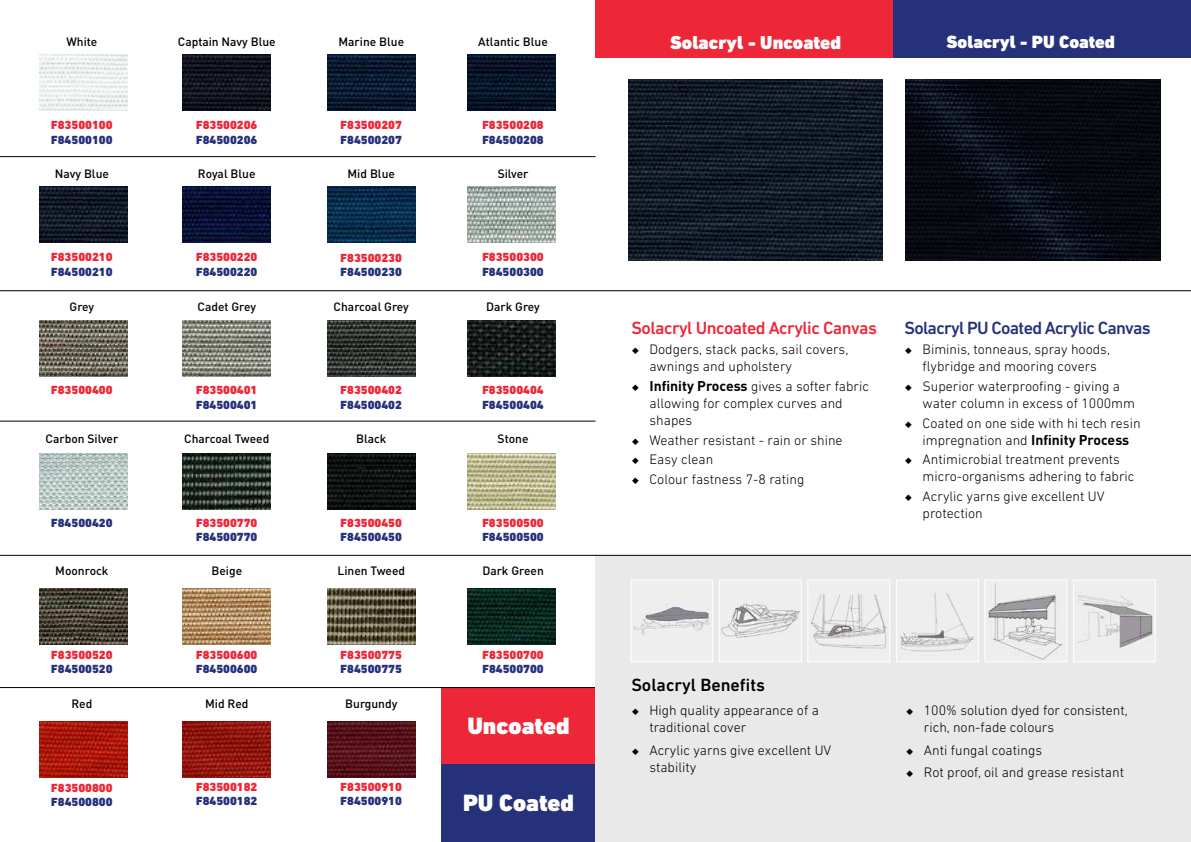
<style>
.page{position:relative;width:1191px;height:842px;background:#fff}
.page>*{position:absolute;margin:0;border:0;box-sizing:border-box;transform-origin:0 0}
.t1{font:900 24px "DIN Next LT Pro";color:#fff}
.t2{font:900 19px "DIN Next LT Pro";color:#fff}
.t3{font:500 18px "DIN Next LT Pro";letter-spacing:-.03em;color:#ed2738}
.t4{font:500 18px "DIN Next LT Pro";letter-spacing:-.04em;color:#25317b}
.t5{font:900 18px "DIN Next LT Pro";color:#fff}
.t6{font:500 18px "DIN Next LT Pro";color:#000}
.t7{font:300 14px/17px "DIN Next LT Pro";color:#000}
.t8{font:900 12px "DIN Next LT Pro";color:#ed2738}
.t9{font:900 12px "DIN Next LT Pro";color:#25317b}
.t10{font:500 12px "DIN";color:#000}
.s1{font-family:"DIN";font-weight:700}
</style>
<div class="page">
<div style="left:441px;top:688px;width:154px;height:77px;background:#ed2738"></div>
<div style="left:441px;top:765px;width:154px;height:77px;background:#25317b"></div>
<hr style="left:0;top:156px;width:595px;height:1px;background:#000">
<hr style="left:0;top:291px;width:1191px;height:1px;background:#000">
<hr style="left:0;top:421px;width:595px;height:1px;background:#000">
<hr style="left:0;top:687px;width:595px;height:1px;background:#000">
<div style="left:595px;top:555px;width:596px;height:287px;background:#e9e9e9"></div>
<div style="left:893px;top:0;width:298px;height:58px;background:#25317b"></div>
<div style="left:595px;top:0;width:298px;height:58px;background:#ed2738"></div>
<img style="left:632px;top:603px;width:78px;height:34px">
<div style="left:630px;top:579px;width:83px;height:83px;border:1px solid #fff"></div>
<img style="left:810px;top:592px;width:78px;height:57px">
<div style="left:807px;top:579px;width:83px;height:83px;border:1px solid #fff"></div>
<img style="left:898px;top:592px;width:76px;height:61px">
<div style="left:896px;top:579px;width:82px;height:83px;border:1px solid #fff"></div>
<img style="left:721px;top:602px;width:79px;height:37px">
<div style="left:719px;top:579px;width:83px;height:83px;border:1px solid #fff"></div>
<img style="left:1078px;top:595px;width:75px;height:53px">
<div style="left:1072px;top:579px;width:83px;height:83px;border:1px solid #fff"></div>
<img style="left:987px;top:583px;width:77px;height:77px">
<div style="left:984px;top:579px;width:83px;height:83px;border:1px solid #fff"></div>
<hr style="left:0;top:555px;width:1191px;height:1px;background:#000">
<img style="left:40px;top:55px;width:88px;height:56px">
<img style="left:183px;top:55px;width:88px;height:56px">
<img style="left:327px;top:55px;width:88px;height:56px">
<img style="left:468px;top:55px;width:88px;height:56px">
<img style="left:40px;top:186px;width:88px;height:56px">
<img style="left:183px;top:186px;width:88px;height:56px">
<img style="left:327px;top:186px;width:88px;height:56px">
<img style="left:468px;top:186px;width:88px;height:56px">
<img style="left:40px;top:320px;width:88px;height:56px">
<img style="left:183px;top:320px;width:88px;height:56px">
<img style="left:327px;top:320px;width:88px;height:56px">
<img style="left:468px;top:320px;width:88px;height:56px">
<img style="left:40px;top:454px;width:88px;height:56px">
<img style="left:183px;top:454px;width:88px;height:56px">
<img style="left:327px;top:454px;width:88px;height:56px">
<img style="left:468px;top:454px;width:88px;height:56px">
<img style="left:40px;top:588px;width:88px;height:56px">
<img style="left:183px;top:588px;width:88px;height:56px">
<img style="left:327px;top:588px;width:88px;height:56px">
<img style="left:468px;top:588px;width:88px;height:56px">
<img style="left:40px;top:721px;width:88px;height:56px">
<img style="left:183px;top:721px;width:88px;height:56px">
<img style="left:327px;top:721px;width:88px;height:56px">
<img style="left:629px;top:80px;width:254px;height:180px">
<svg style="left:906px;top:80px;width:254px;height:180px;background:#080c14"></svg>
<p class="t10" style="left:66px;top:34px;width:32px">White</p>
<p class="t10" style="left:178px;top:34px;width:99px">Captain Navy Blue</p>
<p class="t10" style="left:338px;top:34px;width:67px">Marine Blue</p>
<p class="t10" style="left:478px;top:34px;width:71px">Atlantic Blue</p>
<h2 class="t2" style="left:670px;top:31px;width:172px">Solacryl - Uncoated</h2>
<p class="t5" style="left:946px;top:31px;width:170px">Solacryl - PU Coated</p>
<p class="t8" style="left:51px;top:118px;width:63px">F83500100</p>
<p class="t9" style="left:51px;top:132px;width:63px">F84500100</p>
<p class="t8" style="left:196px;top:118px;width:63px">F83500206</p>
<p class="t9" style="left:196px;top:132px;width:63px">F84500206</p>
<p class="t8" style="left:341px;top:118px;width:63px">F83500207</p>
<p class="t9" style="left:341px;top:132px;width:63px">F84500207</p>
<p class="t8" style="left:482px;top:118px;width:63px">F83500208</p>
<p class="t9" style="left:482px;top:132px;width:63px">F84500208</p>
<p class="t10" style="left:55px;top:166px;width:56px">Navy Blue</p>
<p class="t10" style="left:198px;top:166px;width:59px">Royal Blue</p>
<p class="t10" style="left:347px;top:166px;width:49px">Mid Blue</p>
<p class="t10" style="left:497px;top:166px;width:32px">Silver</p>
<p class="t8" style="left:51px;top:250px;width:63px">F83500210</p>
<p class="t9" style="left:51px;top:264px;width:63px">F84500210</p>
<p class="t8" style="left:196px;top:250px;width:63px">F83500220</p>
<p class="t9" style="left:196px;top:264px;width:63px">F84500220</p>
<p class="t8" style="left:341px;top:251px;width:63px">F83500230</p>
<p class="t9" style="left:341px;top:265px;width:63px">F84500230</p>
<p class="t8" style="left:482px;top:250px;width:63px">F83500300</p>
<p class="t9" style="left:482px;top:264px;width:63px">F84500300</p>
<p class="t10" style="left:70px;top:299px;width:26px">Grey</p>
<p class="t10" style="left:197px;top:299px;width:60px">Cadet Grey</p>
<p class="t10" style="left:334px;top:299px;width:77px">Charcoal Grey</p>
<p class="t10" style="left:486px;top:299px;width:55px">Dark Grey</p>
<p class="t8" style="left:51px;top:383px;width:63px">F83500400</p>
<p class="t8" style="left:196px;top:383px;width:63px">F83500401</p>
<p class="t9" style="left:196px;top:397px;width:63px">F84500401</p>
<p class="t8" style="left:341px;top:383px;width:63px">F83500402</p>
<p class="t9" style="left:341px;top:397px;width:63px">F84500402</p>
<p class="t8" style="left:482px;top:383px;width:63px">F83500404</p>
<p class="t9" style="left:482px;top:397px;width:63px">F84500404</p>
<p class="t10" style="left:46px;top:431px;width:74px">Carbon Silver</p>
<p class="t10" style="left:184px;top:431px;width:87px">Charcoal Tweed</p>
<p class="t10" style="left:356px;top:431px;width:32px">Black</p>
<p class="t10" style="left:497px;top:431px;width:32px">Stone</p>
<p class="t9" style="left:51px;top:515px;width:63px">F84500420</p>
<p class="t8" style="left:196px;top:515px;width:63px">F83500770</p>
<p class="t9" style="left:196px;top:530px;width:63px">F84500770</p>
<p class="t8" style="left:341px;top:515px;width:63px">F83500450</p>
<p class="t9" style="left:341px;top:530px;width:63px">F84500450</p>
<p class="t8" style="left:482px;top:515px;width:63px">F83500500</p>
<p class="t9" style="left:482px;top:530px;width:63px">F84500500</p>
<p class="t3" style="left:631px;top:317px;width:247px">Solacryl Uncoated Acrylic Canvas</p>
<p class="t7" style="left:649px;top:340px;width:200px;text-indent:-18px">○ Dodgers, stack packs, sail covers, awnings and upholstery</p>
<p class="t7" style="left:649px;top:377px;width:221px;text-indent:-18px">○ <span class="s1">Infinity Process</span> gives a softer fabric allowing for complex curves and shapes</p>
<p class="t7" style="left:631px;top:431px;width:213px">○ Weather resistant - rain or shine</p>
<p class="t7" style="left:631px;top:451px;width:83px">○ Easy clean</p>
<p class="t7" style="left:631px;top:471px;width:174px">○ Colour fastness 7-8 rating</p>
<p class="t4" style="left:904px;top:317px;width:248px">Solacryl PU Coated Acrylic Canvas</p>
<p class="t7" style="left:904px;top:340px;width:207px;text-align:center">○ Biminis, tonneaus, spray hoods, flybridge and mooring covers</p>
<p class="t7" style="left:922px;top:377px;width:214px;text-indent:-18px">○ Superior waterproofing - giving a water column in excess of 1000mm</p>
<p class="t7" style="left:904px;top:414px;width:237px;text-align:center">○ Coated on one side with hi tech resin impregnation and <span class="s1">Infinity Process</span></p>
<p class="t7" style="left:922px;top:451px;width:213px;text-indent:-18px">○ Antimicrobial treatment prevents micro-organisms adhering to fabric</p>
<p class="t7" style="left:922px;top:488px;width:184px;text-indent:-18px">○ Acrylic yarns give excellent UV protection</p>
<p class="t10" style="left:55px;top:563px;width:55px">Moonrock</p>
<p class="t10" style="left:211px;top:563px;width:32px">Beige</p>
<p class="t10" style="left:337px;top:563px;width:69px">Linen Tweed</p>
<p class="t10" style="left:482px;top:563px;width:63px">Dark Green</p>
<p class="t8" style="left:51px;top:648px;width:63px">F83500520</p>
<p class="t9" style="left:51px;top:662px;width:63px">F84500520</p>
<p class="t8" style="left:196px;top:648px;width:63px">F83500600</p>
<p class="t9" style="left:196px;top:662px;width:63px">F84500600</p>
<p class="t8" style="left:341px;top:648px;width:63px">F83500775</p>
<p class="t9" style="left:341px;top:662px;width:63px">F84500775</p>
<p class="t8" style="left:482px;top:648px;width:63px">F83500700</p>
<p class="t9" style="left:482px;top:662px;width:63px">F84500700</p>
<p class="t6" style="left:631px;top:674px;width:135px">Solacryl Benefits</p>
<p class="t10" style="left:71px;top:695px;width:22px">Red</p>
<p class="t10" style="left:205px;top:695px;width:45px">Mid Red</p>
<p class="t10" style="left:345px;top:695px;width:54px">Burgundy</p>
<h1 class="t1" style="left:467px;top:711px;width:104px">Uncoated</h1>
<p class="t7" style="left:649px;top:701px;width:171px;text-indent:-18px">○ High quality appearance of a traditional cover</p>
<p class="t7" style="left:649px;top:741px;width:184px;text-indent:-18px">○ Acrylic yarns give excellent UV stability</p>
<p class="t7" style="left:924px;top:701px;width:205px;text-indent:-18px">○ 100% solution dyed for consistent, rich, non-fade colours</p>
<p class="t7" style="left:906px;top:741px;width:138px">○ Anti fungal coatings</p>
<p class="t7" style="left:906px;top:764px;width:220px">○ Rot proof, oil and grease resistant</p>
<p class="t8" style="left:51px;top:780px;width:63px">F83500800</p>
<p class="t9" style="left:51px;top:795px;width:63px">F84500800</p>
<p class="t8" style="left:196px;top:780px;width:63px">F83500182</p>
<p class="t9" style="left:196px;top:794px;width:63px">F84500182</p>
<p class="t8" style="left:341px;top:780px;width:63px">F83500910</p>
<p class="t9" style="left:341px;top:794px;width:63px">F84500910</p>
<h1 class="t1" style="left:463px;top:788px;width:112px">PU Coated</h1>
</div>
